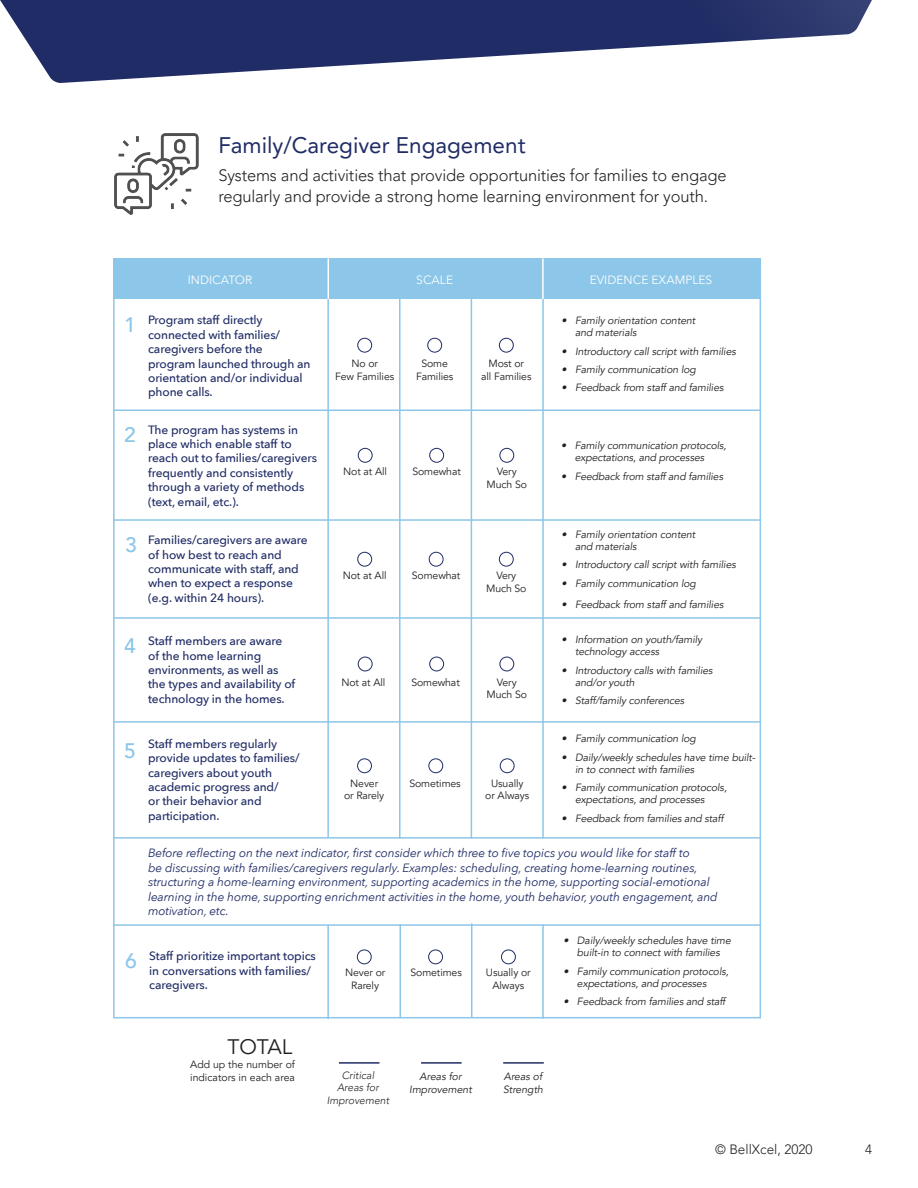
<style>
.page{position:relative;width:918px;height:1188px;background:#fff}
.page>*{position:absolute;margin:0;border:0;box-sizing:border-box;transform-origin:0 0}
.t1{font:22.5px "Avenir LT Pro";color:#202c65}
.t2{font:500 21px "Avenir LT Pro";color:#8cc6e8}
.t3{font:21px "Avenir LT Pro";color:#231f20}
.t4{font:300 16.5px/21px "Avenir LT Pro";letter-spacing:-.01em;color:#231f20}
.t5{font:300 13.5px "Avenir LT Pro";color:#231f20}
.t6{font:500 12px/14.4px "Avenir Next";letter-spacing:-.01em;color:#202c65}
.t7{font:italic 12px/14.4px "Avenir Next";letter-spacing:-.01em;color:#202c65}
.t8{font:12px "Avenir Next";color:#fff}
.t9{font:italic 10.5px/12px "Avenir LT Pro";letter-spacing:-.01em;color:#231f20}
.t10{font:10.5px/12.6px "Avenir LT Pro";letter-spacing:-.01em;color:#231f20;text-align:center}
.t11{font:italic 300 10.5px/12.6px "Avenir LT Pro";color:#231f20;text-align:center}
</style>
<div class="page">
<div style="left:113px;top:258px;width:647px;height:41px;background:#8cc6e8"></div>
<svg style="left:0;top:0;width:872px;height:83px;fill:#202c65"></svg>
<hr style="left:114px;top:409px;width:646px;height:2px;background:#8cc6e8">
<hr style="left:114px;top:519px;width:646px;height:2px;background:#8cc6e8">
<hr style="left:114px;top:617px;width:646px;height:2px;background:#8cc6e8">
<hr style="left:114px;top:721px;width:646px;height:2px;background:#8cc6e8">
<hr style="left:114px;top:837px;width:646px;height:2px;background:#8cc6e8">
<hr style="left:327px;top:299px;width:2px;height:538px;background:#8cc6e8">
<hr style="left:399px;top:293px;width:2px;height:546px;background:#8cc6e8">
<hr style="left:542px;top:293px;width:2px;height:546px;background:#8cc6e8">
<hr style="left:471px;top:293px;width:1px;height:546px;background:#8cc6e8">
<hr style="left:328px;top:258px;width:1px;height:41px;background:#fff">
<hr style="left:542px;top:258px;width:2px;height:41px;background:#fff">
<hr style="left:339px;top:1062px;width:40px;height:2px;background:#202c65">
<hr style="left:421px;top:1062px;width:41px;height:2px;background:#202c65">
<hr style="left:503px;top:1062px;width:41px;height:2px;background:#202c65">
<div style="left:500px;top:758px;width:15px;height:15px;border:1px solid #202c65;border-radius:50%"></div>
<div style="left:428px;top:758px;width:15px;height:15px;border:1px solid #202c65;border-radius:50%"></div>
<div style="left:357px;top:758px;width:15px;height:15px;border:1px solid #202c65;border-radius:50%"></div>
<div style="left:501px;top:950px;width:15px;height:14px;border:1px solid #202c65;border-radius:50%"></div>
<div style="left:428px;top:950px;width:15px;height:14px;border:1px solid #202c65;border-radius:50%"></div>
<div style="left:357px;top:950px;width:15px;height:14px;border:1px solid #202c65;border-radius:50%"></div>
<div style="left:357px;top:338px;width:15px;height:15px;border:1px solid #202c65;border-radius:50%"></div>
<div style="left:499px;top:338px;width:15px;height:15px;border:1px solid #202c65;border-radius:50%"></div>
<div style="left:427px;top:338px;width:15px;height:15px;border:1px solid #202c65;border-radius:50%"></div>
<div style="left:358px;top:448px;width:15px;height:15px;border:1px solid #202c65;border-radius:50%"></div>
<div style="left:499px;top:448px;width:15px;height:15px;border:1px solid #202c65;border-radius:50%"></div>
<div style="left:429px;top:448px;width:15px;height:15px;border:1px solid #202c65;border-radius:50%"></div>
<div style="left:357px;top:552px;width:15px;height:15px;border:1px solid #202c65;border-radius:50%"></div>
<div style="left:499px;top:552px;width:15px;height:15px;border:1px solid #202c65;border-radius:50%"></div>
<div style="left:429px;top:552px;width:14px;height:15px;border:1px solid #202c65;border-radius:50%"></div>
<div style="left:358px;top:657px;width:15px;height:14px;border:1px solid #202c65;border-radius:50%"></div>
<div style="left:499px;top:657px;width:15px;height:14px;border:1px solid #202c65;border-radius:50%"></div>
<div style="left:429px;top:657px;width:15px;height:14px;border:1px solid #202c65;border-radius:50%"></div>
<hr style="left:114px;top:924px;width:646px;height:2px;background:#8cc6e8">
<hr style="left:327px;top:925px;width:2px;height:94px;background:#8cc6e8">
<hr style="left:400px;top:924px;width:1px;height:94px;background:#8cc6e8">
<hr style="left:471px;top:923px;width:1px;height:94px;background:#8cc6e8">
<hr style="left:542px;top:925px;width:2px;height:94px;background:#8cc6e8">
<img style="left:115px;top:134px;width:84px;height:81px">
<p class="t1" style="left:218px;top:132px;width:309px">Family/Caregiver Engagement</p>
<p class="t4" style="left:218px;top:165px;width:510px">Systems and activities that provide opportunities for families to engage regularly and provide a strong home learning environment for youth.</p>
<p class="t2" style="left:124px;top:312px;width:13px">1</p>
<p class="t2" style="left:124px;top:422px;width:13px">2</p>
<p class="t2" style="left:125px;top:532px;width:13px">3</p>
<p class="t2" style="left:124px;top:633px;width:13px">4</p>
<p class="t2" style="left:124px;top:738px;width:13px">5</p>
<p class="t2" style="left:125px;top:949px;width:13px">6</p>
<p class="t8" style="left:188px;top:270px;width:66px">INDICATOR</p>
<p class="t8" style="left:416px;top:270px;width:38px">SCALE</p>
<p class="t8" style="left:590px;top:270px;width:124px">EVIDENCE EXAMPLES</p>
<p class="t6" style="left:148px;top:313px;width:164px">Program staff directly connected with families/ caregivers before the program launched through an orientation and/or individual phone calls.</p>
<p class="t6" style="left:148px;top:422px;width:170px">The program has systems in place which enable staff to reach out to families/caregivers frequently and consistently through a variety of methods (text, email, etc.).</p>
<p class="t6" style="left:148px;top:532px;width:161px">Families/caregivers are aware of how best to reach and communicate with staff, and when to expect a response (e.g. within 24 hours).</p>
<p class="t6" style="left:148px;top:633px;width:149px">Staff members are aware of the home learning environments, as well as the types and availability of technology in the homes.</p>
<p class="t6" style="left:148px;top:736px;width:153px">Staff members regularly provide updates to families/ caregivers about youth academic progress and/<br>or their behavior and participation.</p>
<p class="t9" style="left:575px;top:315px;width:122px;text-indent:-14px">• Family orientation content and materials</p>
<p class="t9" style="left:562px;top:345px;width:176px">• Introductory call script with families</p>
<p class="t9" style="left:562px;top:364px;width:136px">• Family communication log</p>
<p class="t9" style="left:562px;top:382px;width:163px">• Feedback from staff and families</p>
<p class="t10" style="left:421px;top:358px;width:28px">Some</p>
<p class="t10" style="left:416px;top:370px;width:39px">Families</p>
<p class="t10" style="left:351px;top:358px;width:28px">No or</p>
<p class="t10" style="left:335px;top:370px;width:61px">Few Families</p>
<p class="t10" style="left:481px;top:358px;width:52px">Most or<br>all Families</p>
<p class="t9" style="left:575px;top:440px;width:153px;text-indent:-14px">• Family communication protocols, expectations, and processes</p>
<p class="t9" style="left:561px;top:470px;width:163px">• Feedback from staff and families</p>
<p class="t10" style="left:343px;top:466px;width:45px">Not at All</p>
<p class="t10" style="left:487px;top:466px;width:42px">Very<br>Much So</p>
<p class="t10" style="left:412px;top:466px;width:50px">Somewhat</p>
<p class="t9" style="left:575px;top:528px;width:122px;text-indent:-14px">• Family orientation content and materials</p>
<p class="t9" style="left:562px;top:559px;width:176px">• Introductory call script with families</p>
<p class="t9" style="left:562px;top:577px;width:136px">• Family communication log</p>
<p class="t9" style="left:562px;top:598px;width:163px">• Feedback from staff and families</p>
<p class="t9" style="left:575px;top:634px;width:129px;text-indent:-14px">• Information on youth/family technology access</p>
<p class="t9" style="left:575px;top:664px;width:139px;text-indent:-14px">• Introductory calls with families and/or youth</p>
<p class="t9" style="left:562px;top:695px;width:124px">• Staff/family conferences</p>
<p class="t9" style="left:562px;top:733px;width:136px">• Family communication log</p>
<p class="t9" style="left:575px;top:751px;width:182px;text-indent:-14px">• Daily/weekly schedules have time built&shy;in to connect with families</p>
<p class="t9" style="left:575px;top:782px;width:153px;text-indent:-14px">• Family communication protocols, expectations, and processes</p>
<p class="t9" style="left:562px;top:812px;width:163px">• Feedback from families and staff</p>
<p class="t10" style="left:343px;top:570px;width:45px">Not at All</p>
<p class="t10" style="left:486px;top:570px;width:42px">Very<br>Much So</p>
<p class="t10" style="left:412px;top:570px;width:50px">Somewhat</p>
<p class="t10" style="left:341px;top:676px;width:45px">Not at All</p>
<p class="t10" style="left:487px;top:676px;width:42px">Very<br>Much So</p>
<p class="t10" style="left:411px;top:676px;width:50px">Somewhat</p>
<p class="t10" style="left:485px;top:777px;width:46px">Usually or Always</p>
<p class="t10" style="left:350px;top:777px;width:29px">Never</p>
<p class="t10" style="left:409px;top:777px;width:53px">Sometimes</p>
<p class="t10" style="left:344px;top:789px;width:42px">or Rarely</p>
<p class="t7" style="left:148px;top:845px;width:571px">Before reflecting on the next indicator, first consider which three to five topics you would like for staff to<br>be discussing with families/caregivers regularly. Examples: scheduling, creating home-learning routines, structuring a home-learning environment, supporting academics in the home, supporting social-emotional learning in the home, supporting enrichment activities in the home, youth behavior, youth engagement, and motivation, etc.</p>
<p class="t6" style="left:149px;top:949px;width:168px">Staff prioritize important topics in conversations with families/ caregivers.</p>
<p class="t10" style="left:345px;top:967px;width:42px">Never or</p>
<p class="t10" style="left:411px;top:967px;width:53px">Sometimes</p>
<p class="t10" style="left:351px;top:979px;width:29px">Rarely</p>
<p class="t10" style="left:486px;top:967px;width:46px">Usually or</p>
<p class="t10" style="left:492px;top:979px;width:33px">Always</p>
<p class="t9" style="left:563px;top:935px;width:169px;text-align:center">• Daily/weekly schedules have time built-in to connect with families</p>
<p class="t9" style="left:577px;top:965px;width:153px;text-indent:-14px">• Family communication protocols, expectations, and processes</p>
<p class="t9" style="left:563px;top:996px;width:163px">• Feedback from families and staff</p>
<p class="t3" style="left:227px;top:1034px;width:67px">TOTAL</p>
<p class="t10" style="left:190px;top:1058px;width:106px;text-align:left">Add up the number of indicators in each area</p>
<p class="t11" style="left:327px;top:1069px;width:64px">Critical<br>Areas for<br>Improvement</p>
<p class="t9" style="left:409px;top:1071px;width:64px;line-height:12.6px;text-align:center">Areas for<br>Improvement</p>
<p class="t9" style="left:503px;top:1071px;width:42px;line-height:12.6px">Areas of<br>Strength</p>
<p class="t5" style="left:715px;top:1141px;width:99px">© BellXcel, 2020</p>
<p class="t5" style="left:865px;top:1141px;width:9px">4</p>
</div>
